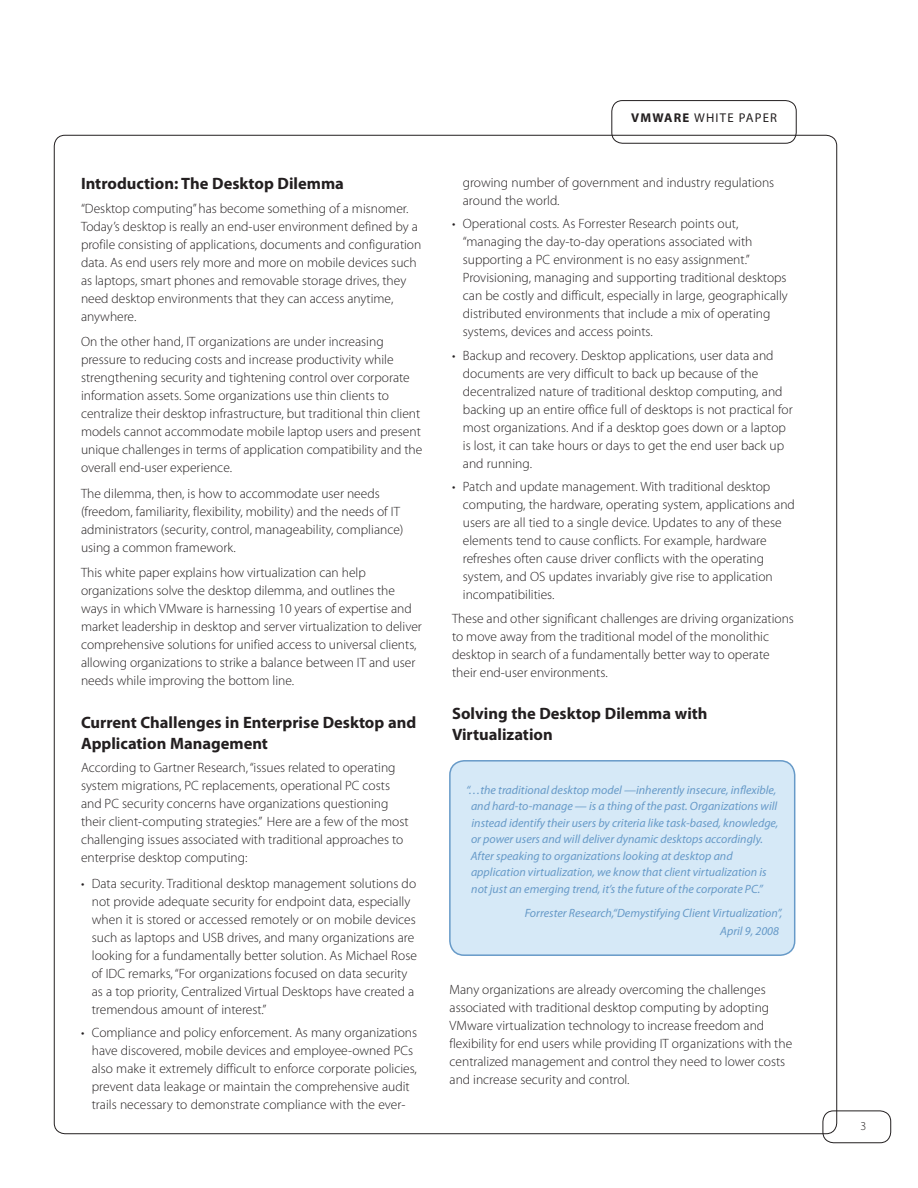
<style>
.page{position:relative;width:918px;height:1188px;background:#fff}
.page>*{position:absolute;margin:0;border:0;box-sizing:border-box;transform-origin:0 0}
.t1{font:700 16.5px/21px "Myriad Pro";color:#231f20}
.t2{font:300 13.5px/18px "Myriad Pro";color:#231f20}
.t3{font:12.75px "Myriad Pro";letter-spacing:.095em;color:#231f20}
.t4{font:italic 12px/16.5px "Myriad Pro";color:#679ac8}
.t5{font:300 12px "Myriad Pro";color:#231f20}
.s1{font-weight:700}
</style>
<div class="page">
<div style="left:823px;top:1111px;width:68px;height:32px;border:1px solid #231f20;border-radius:11px"></div>
<div style="left:612px;top:100px;width:184px;height:44px;border:1px solid #231f20;border-radius:11px"></div>
<div style="left:450px;top:761px;width:345px;height:194px;background:#d6e9f7;border-radius:14px"></div>
<div style="left:449px;top:760px;width:346px;height:196px;border:2px solid #679ac8;border-radius:14px"></div>
<p class="t1" style="left:81px;top:173px;width:264px">Introduction: The Desktop Dilemma</p>
<p class="t2" style="left:81px;top:200px;width:342px">“Desktop computing” has become something of a misnomer.<br>Today’s desktop is really an end-user environment defined by a profile consisting of applications, documents and configuration data. As end users rely more and more on mobile devices such as laptops, smart phones and removable storage drives, they need desktop environments that they can access anytime, anywhere.</p>
<p class="t2" style="left:81px;top:333px;width:343px">On the other hand, IT organizations are under increasing pressure to reducing costs and increase productivity while strengthening security and tightening control over corporate information assets. Some organizations use thin clients to centralize their desktop infrastructure, but traditional thin client models cannot accommodate mobile laptop users and present unique challenges in terms of application compatibility and the overall end-user experience.</p>
<p class="t2" style="left:81px;top:484px;width:324px">The dilemma, then, is how to accommodate user needs (freedom, familiarity, flexibility, mobility) and the needs of IT administrators (security, control, manageability, compliance) using a common framework.</p>
<p class="t2" style="left:81px;top:564px;width:342px">This white paper explains how virtualization can help organizations solve the desktop dilemma, and outlines the ways in which VMware is harnessing 10 years of expertise and market leadership in desktop and server virtualization to deliver comprehensive solutions for unified access to universal clients, allowing organizations to strike a balance between IT and user needs while improving the bottom line.</p>
<p class="t1" style="left:81px;top:711px;width:337px">Current Challenges in Enterprise Desktop and<br>Application Management</p>
<p class="t2" style="left:81px;top:759px;width:329px">According to Gartner Research, “issues related to operating system migrations, PC replacements, operational PC costs and PC security concerns have organizations questioning their client-computing strategies.” Here are a few of the most challenging issues associated with traditional approaches to enterprise desktop computing:</p>
<p class="t2" style="left:92px;top:874px;width:327px;text-indent:-11px">• Data security. Traditional desktop management solutions do not provide adequate security for endpoint data, especially when it is stored or accessed remotely or on mobile devices such as laptops and USB drives, and many organizations are looking for a fundamentally better solution. As Michael Rose of IDC remarks, “For organizations focused on data security as a top priority, Centralized Virtual Desktops have created a tremendous amount of interest.”</p>
<p class="t2" style="left:92px;top:1024px;width:327px;text-indent:-11px">• Compliance and policy enforcement. As many organizations have discovered, mobile devices and employee-owned PCs also make it extremely difficult to enforce corporate policies, prevent data leakage or maintain the comprehensive audit trails necessary to demonstrate compliance with the ever-</p>
<p class="t3" style="left:631px;top:110px;width:148px"><span class="s1">VMware</span> WHITE PAPER</p>
<p class="t2" style="left:463px;top:174px;width:313px">growing number of government and industry regulations around the world.</p>
<p class="t2" style="left:463px;top:215px;width:326px;text-indent:-11px">• Operational costs. As Forrester Research points out, “managing the day-to-day operations associated with supporting a PC environment is no easy assignment.” Provisioning, managing and supporting traditional desktops can be costly and difficult, especially in large, geographically distributed environments that include a mix of operating systems, devices and access points.</p>
<p class="t2" style="left:463px;top:347px;width:331px;text-indent:-11px">• Backup and recovery. Desktop applications, user data and documents are very difficult to back up because of the decentralized nature of traditional desktop computing, and backing up an entire office full of desktops is not practical for most organizations. And if a desktop goes down or a laptop is lost, it can take hours or days to get the end user back up and running.</p>
<p class="t2" style="left:463px;top:478px;width:334px;text-indent:-11px">• Patch and update management. With traditional desktop computing, the hardware, operating system, applications and users are all tied to a single device. Updates to any of these elements tend to cause conflicts. For example, hardware refreshes often cause driver conflicts with the operating system, and OS updates invariably give rise to application incompatibilities.</p>
<p class="t2" style="left:452px;top:609px;width:343px">These and other significant challenges are driving organizations to move away from the traditional model of the monolithic desktop in search of a fundamentally better way to operate their end-user environments.</p>
<p class="t1" style="left:452px;top:703px;width:257px">Solving the Desktop Dilemma with<br>Virtualization</p>
<p class="t4" style="left:471px;top:781px;width:309px;text-indent:-5px">“…the traditional desktop model —inherently insecure, inflexible, and hard-to-manage — is a thing of the past. Organizations will instead identify their users by criteria like task-based, knowledge, or power users and will deliver dynamic desktops accordingly.<br>After speaking to organizations looking at desktop and application virtualization, we know that client virtualization is not just an emerging trend, it’s the future of the corporate PC.”</p>
<p class="t4" style="left:525px;top:903px;width:259px;line-height:18px;text-align:right">Forrester Research,“Demystifying Client Virtualization”,<br>April 9, 2008</p>
<p class="t2" style="left:450px;top:981px;width:344px">Many organizations are already overcoming the challenges associated with traditional desktop computing by adopting VMware virtualization technology to increase freedom and flexibility for end users while providing IT organizations with the centralized management and control they need to lower costs and increase security and control.</p>
<p class="t5" style="left:860px;top:1119px;width:7px">3</p>
</div>
